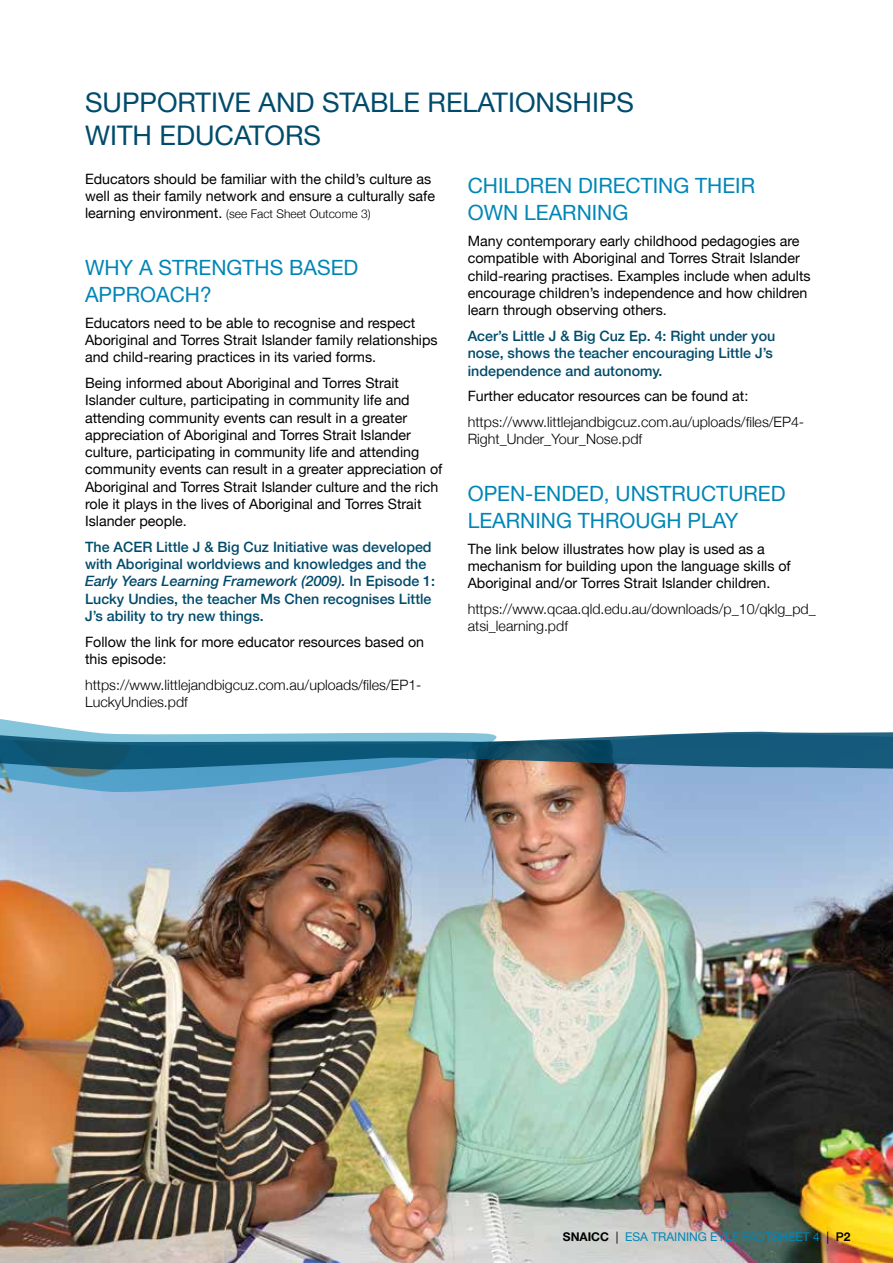
<style>
.page{position:relative;width:893px;height:1263px;background:#fff}
.page>*{position:absolute;margin:0;border:0;box-sizing:border-box;transform-origin:0 0}
.t1{font:27px/33px "Helvetica Neue";color:#004b6b}
.t2{font:21px/27px "Helvetica Neue";color:#0086b6}
.t3{font:14.25px/17.2px "Helvetica Neue";color:#000}
.t4{font:500 14.25px/17.2px "Helvetica Neue";color:#004b6b}
.t5{font:300 14.25px/17.2px "Helvetica Neue";color:#000}
.t6{font:300 12px "Helvetica Neue";color:#000}
.t7{font:12px "Helvetica Neue";color:#0086b6}
.s1{font-weight:400;font-size:14.25px}
.s2{font-style:italic}
.s3{font-weight:700;color:#000}
.s4{color:#000}
.s5{font-weight:500;color:#000}
</style>
<div class="page">
<img style="left:0;top:771px;width:893px;height:492px">
<svg style="left:0;top:719px;width:498px;height:74px;background:#88b0cf"></svg>
<svg style="left:0;top:722px;width:893px;height:49px"></svg>
<h1 class="t1" style="left:85px;top:88px;width:551px">SUPPORTIVE AND STABLE RELATIONSHIPS<br>WITH EDUCATORS</h1>
<p class="t3" style="left:85px;top:171px;width:351px">Educators should be familiar with the child’s culture as well as their family network and ensure a culturally safe</p>
<p class="t6" style="left:85px;top:204px;width:287px"><span class="s1">learning environment.</span> (see Fact Sheet Outcome 3)</p>
<h2 class="t2" style="left:85px;top:255px;width:275px">WHY A STRENGTHS BASED<br>APPROACH?</h2>
<p class="t3" style="left:85px;top:315px;width:354px">Educators need to be able to recognise and respect<br>Aboriginal and Torres Strait Islander family relationships and child-rearing practices in its varied forms.</p>
<p class="t3" style="left:85px;top:375px;width:359px">Being informed about Aboriginal and Torres Strait Islander culture, participating in community life and attending community events can result in a greater appreciation of Aboriginal and Torres Strait Islander culture, participating in community life and attending community events can result in a greater appreciation of Aboriginal and Torres Strait Islander culture and the rich role it plays in the lives of Aboriginal and Torres Strait Islander people.</p>
<p class="t4" style="left:85px;top:537px;width:352px">The ACER Little J &amp; Big Cuz Initiative was developed with Aboriginal worldviews and knowledges and the <span class="s2">Early Years Learning Framework (2009).</span> In Episode 1:<br>Lucky Undies, the teacher Ms Chen recognises Little J’s ability to try new things.</p>
<p class="t3" style="left:85px;top:634px;width:341px">Follow the link for more educator resources based on this episode:</p>
<p class="t5" style="left:85px;top:675px;width:338px">https://www.littlejandbigcuz.com.au/uploads/files/EP1-<br>LuckyUndies.pdf</p>
<h2 class="t2" style="left:468px;top:174px;width:289px">CHILDREN DIRECTING THEIR<br>OWN LEARNING</h2>
<p class="t3" style="left:468px;top:233px;width:344px">Many contemporary early childhood pedagogies are compatible with Aboriginal and Torres Strait Islander child-rearing practises. Examples include when adults encourage children’s independence and how children learn through observing others.</p>
<p class="t4" style="left:468px;top:326px;width:309px">Acer’s Little J &amp; Big Cuz Ep. 4: Right under you nose, shows the teacher encouraging Little J’s independence and autonomy.</p>
<p class="t3" style="left:468px;top:388px;width:282px">Further educator resources can be found at:</p>
<p class="t5" style="left:468px;top:412px;width:338px">https://www.littlejandbigcuz.com.au/uploads/files/EP4-<br>Right_Under_Your_Nose.pdf</p>
<h2 class="t2" style="left:468px;top:481px;width:319px">OPEN-ENDED, UNSTRUCTURED<br>LEARNING THROUGH PLAY</h2>
<p class="t3" style="left:468px;top:541px;width:325px">The link below illustrates how play is used as a mechanism for building upon the language skills of<br>Aboriginal and/or Torres Strait Islander children.</p>
<p class="t5" style="left:468px;top:599px;width:350px">https://www.qcaa.qld.edu.au/downloads/p_10/qklg_pd_ atsi_learning.pdf</p>
<p class="t7" style="left:563px;top:1228px;width:289px"><span class="s3">SNAICC</span> <span class="s4">|</span> ESA TRAINING EYLF FACTSHEET 4 <span class="s4">|</span> <span class="s5">P</span><span class="s3">2</span></p>
</div>
